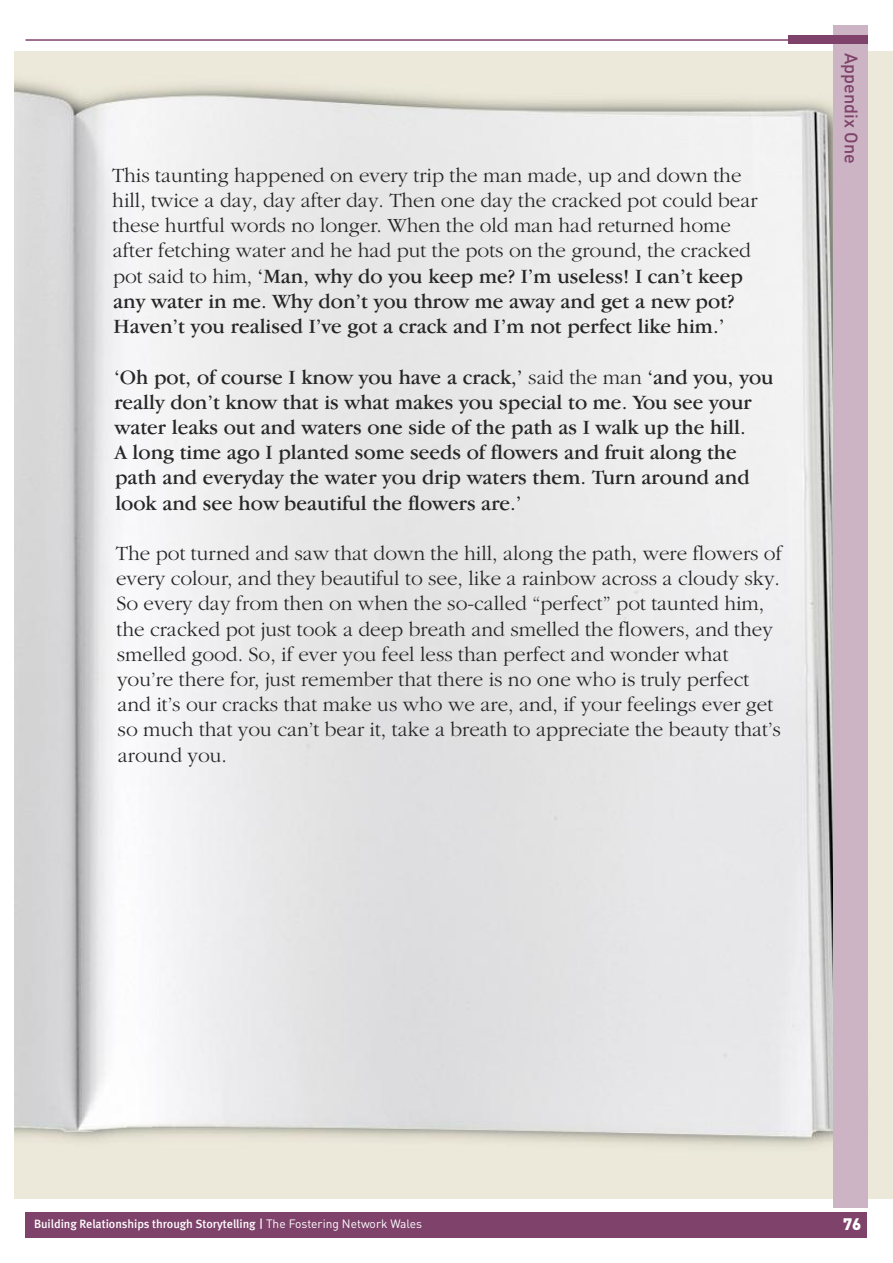
<style>
.page{position:relative;width:893px;height:1263px;background:#fff}
.page>*{position:absolute;margin:0;border:0;box-sizing:border-box;transform-origin:0 0}
.t1{font:300 21px/25.2px "Garamond";color:#272627}
.t2{font:21px/25.2px "Garamond IT Cby BT";color:#272627}
.t3{font:500 18px "DIN";color:#7f436b}
.t4{font:900 16.5px "DIN";color:#fff}
.t5{font:500 12px "Meta";color:#fff}
.s1{font-family:"Garamond";font-weight:300}
.s2{font-family:"DIN"}
.s3{font-family:"DIN";font-weight:400}
</style>
<div class="page">
<img style="left:15px;top:51px;width:878px;height:1147px">
<div style="left:26px;top:1212px;width:841px;height:25px;background:#7f436b"></div>
<div style="left:833px;top:26px;width:34px;height:1182px;background:#ccb4c4"></div>
<div style="left:788px;top:35px;width:79px;height:9px;background:#7f436b"></div>
<hr style="left:26px;top:39px;width:841px;height:2px;background:#7f436b">
<p class="t1" style="left:112px;top:162px;width:647px">This taunting happened on every trip the man made, up and down the hill, twice a day, day after day. Then one day the cracked pot could bear these hurtful words no longer. When the old man had returned home after fetching water and he had put the pots on the ground, the cracked</p>
<p class="t2" style="left:113px;top:265px;width:632px"><span class="s1">pot said to him,</span> ‘Man, why do you keep me? I’m useless! I can’t keep any water in me. Why don’t you throw me away and get a new pot?<br>Haven’t you realised I’ve got a crack and I’m not perfect like him.’</p>
<p class="t2" style="left:114px;top:366px;width:661px">‘Oh pot, of course I know you have a crack,’ <span class="s1">said the man</span> ‘and you, you really don’t know that is what makes you special to me. You see your water leaks out and waters one side of the path as I walk up the hill.<br>A long time ago I planted some seeds of flowers and fruit along the path and everyday the water you drip waters them. Turn around and look and see how beautiful the flowers are.’</p>
<p class="t1" style="left:116px;top:540px;width:668px">The pot turned and saw that down the hill, along the path, were flowers of every colour, and they beautiful to see, like a rainbow across a cloudy sky.<br>So every day from then on when the so-called “perfect” pot taunted him, the cracked pot just took a deep breath and smelled the flowers, and they smelled good. So, if ever you feel less than perfect and wonder what you’re there for, just remember that there is no one who is truly perfect and it’s our cracks that make us who we are, and, if your feelings ever get so much that you can’t bear it, take a breath to appreciate the beauty that’s around you.</p>
<p class="t3" style="left:861px;top:53px;width:112px;rotate:90deg">Appendix One</p>
<p class="t5" style="left:34px;top:1219px;width:390px">Building Relationships through Storytelling <span class="s2">|</span> <span class="s3">The Fostering Network Wales</span></p>
<p class="t4" style="left:843px;top:1214px;width:20px">76</p>
</div>
